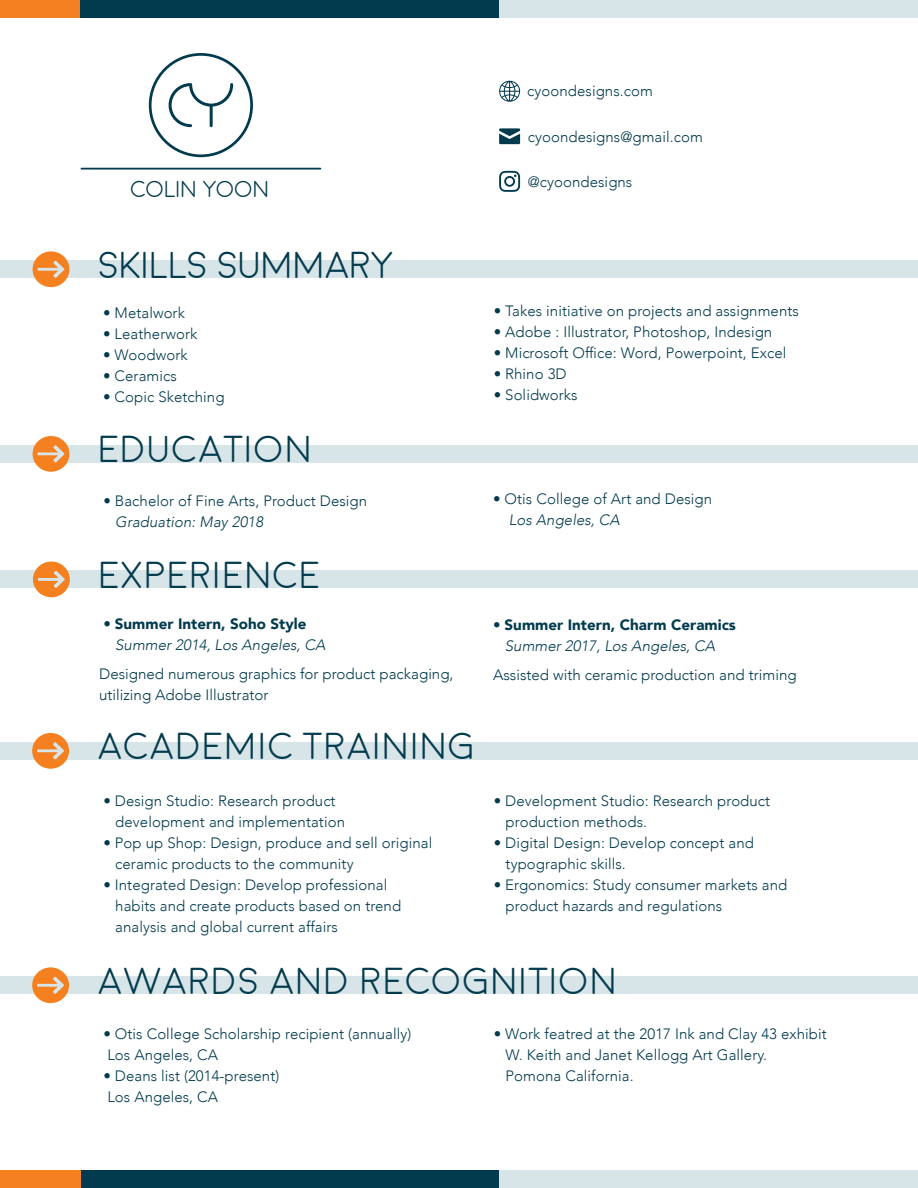
<style>
.page{position:relative;width:918px;height:1188px;background:#fff}
.page>*{position:absolute;margin:0;border:0;box-sizing:border-box;transform-origin:0 0}
.t1{font:300 37.5px "Moon";letter-spacing:.005em;color:#033b4e}
.t2{font:300 23.1px "Moon";color:#033b4e}
.t3{font:300 15px/21px "Avenir";letter-spacing:.005em;color:#033b4e}
.t4{font:italic 300 15px/21px "Avenir";letter-spacing:.005em;color:#033b4e}
.t5{font:900 15px/21px "Avenir";color:#033b4e;text-align:center}
.s1{font-style:normal}
.s2{font-weight:900;font-style:normal}
.s3{font-weight:300}
.s4{font-weight:300;font-style:italic}
</style>
<div class="page">
<div style="left:0;top:261px;width:918px;height:17px;background:#d8e5e8"></div>
<div style="left:33px;top:251px;width:36px;height:36px;background:#f58020;border-radius:50%"></div>
<svg style="left:38px;top:261px;width:27px;height:17px"></svg>
<div style="left:0;top:1171px;width:81px;height:17px;background:#f58020"></div>
<div style="left:81px;top:1171px;width:419px;height:17px;background:#033b4e"></div>
<div style="left:0;top:445px;width:918px;height:17px;background:#d8e5e8"></div>
<div style="left:33px;top:436px;width:36px;height:36px;background:#f58020;border-radius:50%"></div>
<svg style="left:38px;top:445px;width:27px;height:18px"></svg>
<div style="left:1px;top:571px;width:917px;height:17px;background:#d8e5e8"></div>
<div style="left:33px;top:562px;width:37px;height:35px;background:#f58020;border-radius:50%"></div>
<svg style="left:38px;top:571px;width:27px;height:17px"></svg>
<div style="left:0;top:742px;width:917px;height:17px;background:#d8e5e8"></div>
<div style="left:32px;top:733px;width:37px;height:36px;background:#f58020;border-radius:50%"></div>
<svg style="left:37px;top:742px;width:27px;height:17px"></svg>
<div style="left:0;top:977px;width:917px;height:17px;background:#d8e5e8"></div>
<div style="left:32px;top:967px;width:37px;height:36px;background:#f58020;border-radius:50%"></div>
<svg style="left:37px;top:977px;width:27px;height:17px"></svg>
<div style="left:500px;top:1171px;width:418px;height:17px;background:#d8e5e8"></div>
<div style="left:0;top:0;width:81px;height:17px;background:#f58020"></div>
<div style="left:81px;top:0;width:418px;height:17px;background:#033b4e"></div>
<div style="left:499px;top:0;width:419px;height:17px;background:#d8e5e8"></div>
<svg style="left:149px;top:53px;width:104px;height:104px"></svg>
<hr style="left:81px;top:168px;width:240px;height:2px;background:#033b4e">
<svg style="left:499px;top:81px;width:21px;height:21px"></svg>
<svg style="left:499px;top:128px;width:21px;height:16px"></svg>
<svg style="left:499px;top:171px;width:21px;height:21px"></svg>
<h2 class="t2" style="left:131px;top:177px;width:140px">COLIN YOON</h2>
<p class="t3" style="left:527px;top:81px;width:127px">cyoondesigns.com</p>
<p class="t3" style="left:528px;top:127px;width:177px">cyoondesigns@gmail.com</p>
<p class="t3" style="left:528px;top:171px;width:106px">@cyoondesigns</p>
<h1 class="t1" style="left:99px;top:246px;width:297px">SKILLS SUMMARY</h1>
<p class="t3" style="left:103px;top:302px;width:83px">• Metalwork</p>
<p class="t3" style="left:103px;top:323px;width:96px">• Leatherwork</p>
<p class="t3" style="left:103px;top:344px;width:86px">• Woodwork</p>
<p class="t3" style="left:103px;top:365px;width:75px">• Ceramics</p>
<p class="t3" style="left:103px;top:386px;width:123px">• Copic Sketching</p>
<h1 class="t1" style="left:99px;top:431px;width:215px">EDUCATION</h1>
<p class="t3" style="left:103px;top:491px;width:265px">• Bachelor of Fine Arts, Product Design</p>
<p class="t4" style="left:115px;top:512px;width:149px">Graduation: May 2018</p>
<h1 class="t1" style="left:99px;top:556px;width:223px">EXPERIENCE</h1>
<p class="t4" style="left:115px;top:614px;width:212px;text-indent:-12px"><span class="s1">•</span> <span class="s2">Summer Intern, Soho Style<br></span>Summer 2014, Los Angeles, CA</p>
<p class="t3" style="left:99px;top:664px;width:356px">Designed numerous graphics for product packaging, utilizing Adobe Illustrator</p>
<h1 class="t1" style="left:98px;top:728px;width:379px">ACADEMIC TRAINING</h1>
<p class="t3" style="left:115px;top:790px;width:231px;text-indent:-12px">• Design Studio: Research product development and implementation</p>
<p class="t3" style="left:115px;top:832px;width:319px;text-indent:-12px">• Pop up Shop: Design, produce and sell original ceramic products to the community</p>
<p class="t3" style="left:115px;top:874px;width:287px;text-indent:-12px">• Integrated Design: Develop professional habits and create products based on trend analysis and global current affairs</p>
<p class="t3" style="left:494px;top:301px;width:307px">• Takes initiative on projects and assignments</p>
<p class="t3" style="left:494px;top:322px;width:280px">• Adobe : Illustrator, Photoshop, Indesign</p>
<p class="t3" style="left:494px;top:343px;width:294px">• Microsoft Office: Word, Powerpoint, Excel</p>
<p class="t3" style="left:494px;top:364px;width:74px">• Rhino 3D</p>
<p class="t3" style="left:494px;top:385px;width:85px">• Solidworks</p>
<p class="t3" style="left:493px;top:489px;width:221px">• Otis College of Art and Design</p>
<p class="t4" style="left:509px;top:510px;width:112px">Los Angeles, CA</p>
<p class="t5" style="left:493px;top:615px;width:244px"><span class="s3">•</span> Summer Intern, Charm Ceramics<br><span class="s4">Summer 2017, Los Angeles, CA</span></p>
<p class="t3" style="left:493px;top:665px;width:305px">Assisted with ceramic production and triming</p>
<p class="t3" style="left:506px;top:790px;width:266px;text-indent:-12px">• Development Studio: Research product production methods.</p>
<p class="t3" style="left:506px;top:832px;width:250px;text-indent:-12px">• Digital Design: Develop concept and typographic skills.</p>
<p class="t3" style="left:506px;top:874px;width:283px;text-indent:-12px">• Ergonomics: Study consumer markets and product hazards and regulations</p>
<h1 class="t1" style="left:98px;top:962px;width:520px">AWARDS AND RECOGNITION</h1>
<p class="t3" style="left:103px;top:1024px;width:310px">• Otis College Scholarship recipient (annually)<br>Los Angeles, CA</p>
<p class="t3" style="left:103px;top:1065px;width:178px;line-height:21.6px">• Deans list (2014-present)<br>Los Angeles, CA</p>
<p class="t3" style="left:506px;top:1023px;width:323px;text-indent:-12px">• Work featred at the 2017 Ink and Clay 43 exhibit<br>W. Keith and Janet Kellogg Art Gallery.<br>Pomona California.</p>
</div>
